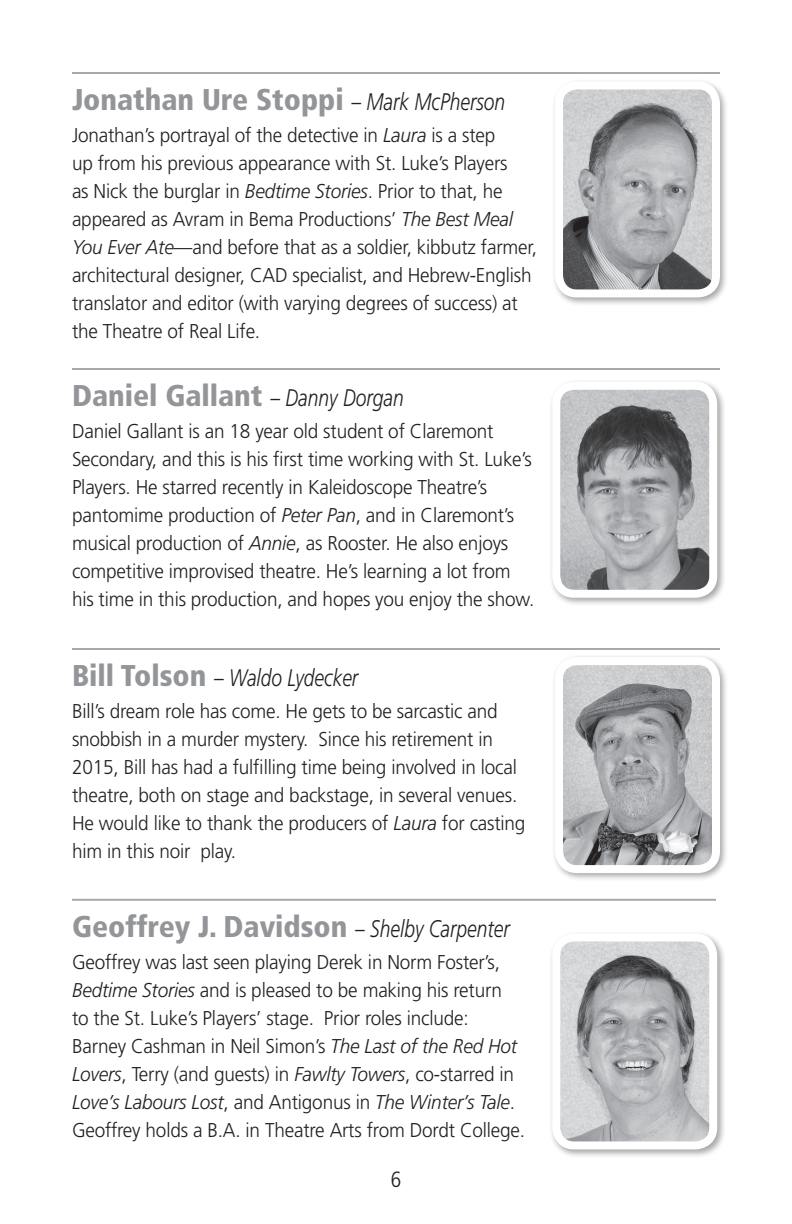
<style>
.page{position:relative;width:792px;height:1224px;background:#fff}
.page>*{position:absolute;margin:0;border:0;box-sizing:border-box;transform-origin:0 0}
.t1{font:900 condensed 30px "Frutiger";color:#939598}
.t2{font:italic 300 24px "Frutiger";color:#231f20;scale:.8 1}
.t3{font:300 condensed 22px "Frutiger";color:#231f20}
.t4{font:300 20px/28px "Frutiger";letter-spacing:-.01em;color:#231f20;scale:.95 1}
.s1{font-weight:300;font-style:italic;font-stretch:normal;font-size:24px;color:#231f20}
.s2{font-style:italic}
.s3{font-weight:900;font-style:normal;font-stretch:condensed;font-size:30px;color:#939598}
</style>
<div class="page">
<hr style="left:72px;top:648px;width:648px;height:2px;background:#a8a9ad">
<div style="left:552px;top:654px;width:177px;height:228px;background:#231f20;opacity:.4"></div>
<img style="left:559px;top:661px;width:157px;height:208px">
<div style="left:555px;top:657px;width:165px;height:216px;border:8px solid #fff;border-radius:18px"></div>
<hr style="left:72px;top:899px;width:644px;height:2px;background:#a8a9ad">
<div style="left:550px;top:931px;width:176px;height:227px;background:#231f20;opacity:.4"></div>
<img style="left:556px;top:937px;width:157px;height:208px">
<div style="left:552px;top:933px;width:165px;height:216px;border:8px solid #fff;border-radius:18px"></div>
<hr style="left:72px;top:72px;width:648px;height:2px;background:#a8a9ad">
<div style="left:552px;top:79px;width:177px;height:227px;background:#231f20;opacity:.4"></div>
<img style="left:559px;top:85px;width:157px;height:208px">
<div style="left:555px;top:81px;width:165px;height:216px;border:8px solid #fff;border-radius:18px"></div>
<hr style="left:72px;top:368px;width:648px;height:2px;background:#a8a9ad">
<div style="left:550px;top:379px;width:176px;height:228px;background:#231f20;opacity:.4"></div>
<img style="left:556px;top:386px;width:157px;height:208px">
<div style="left:552px;top:382px;width:165px;height:216px;border:8px solid #fff;border-radius:18px"></div>
<h1 class="t1" style="left:72px;top:82px;width:435px">Jonathan Ure Stoppi <span class="s1">– Mark McPherson</span></h1>
<p class="t4" style="left:72px;top:121px;width:491px">Jonathan’s portrayal of the detective in <span class="s2">Laura</span> is a step<br>up from his previous appearance with St. Luke’s Players<br>as Nick the burglar in <span class="s2">Bedtime Stories</span>. Prior to that, he appeared as Avram in Bema Productions’ <span class="s2">The Best Meal You Ever Ate</span>—and before that as a soldier, kibbutz farmer, architectural designer, CAD specialist, and Hebrew-English translator and editor (with varying degrees of success) at the Theatre of Real Life.</p>
<h1 class="t1" style="left:72px;top:378px;width:333px">Daniel Gallant <span class="s1">– Danny Dorgan</span></h1>
<p class="t4" style="left:72px;top:417px;width:488px">Daniel Gallant is an 18 year old student of Claremont Secondary, and this is his first time working with St. Luke’s Players. He starred recently in Kaleidoscope Theatre’s pantomime production of <span class="s2">Peter Pan</span>, and in Claremont’s musical production of <span class="s2">Annie</span>, as Rooster. He also enjoys competitive improvised theatre. He’s learning a lot from his time in this production, and hopes you enjoy the show.</p>
<p class="t2" style="left:72px;top:664px;width:359px"><span class="s3">Bill Tolson</span> – Waldo Lydecker</p>
<p class="t4" style="left:72px;top:697px;width:479px">Bill’s dream role has come. He gets to be sarcastic and snobbish in a murder mystery. Since his retirement in 2015, Bill has had a fulfilling time being involved in local theatre, both on stage and backstage, in several venues.<br>He would like to thank the producers of <span class="s2">Laura</span> for casting him in this noir play.</p>
<h1 class="t1" style="left:72px;top:908px;width:439px">Geoffrey J. Davidson <span class="s1">– Shelby Carpenter</span></h1>
<p class="t4" style="left:72px;top:948px;width:479px">Geoffrey was last seen playing Derek in Norm Foster’s, <span class="s2">Bedtime Stories</span> and is pleased to be making his return<br>to the St. Luke’s Players’ stage. Prior roles include:<br>Barney Cashman in Neil Simon’s <span class="s2">The Last of the Red Hot Lovers</span>, Terry (and guests) in <span class="s2">Fawlty Towers</span>, co-starred in <span class="s2">Love’s Labours Lost</span>, and Antigonus in <span class="s2">The Winter’s Tale</span>.<br>Geoffrey holds a B.A. in Theatre Arts from Dordt College.</p>
<p class="t3" style="left:391px;top:1167px;width:12px">6</p>
</div>
